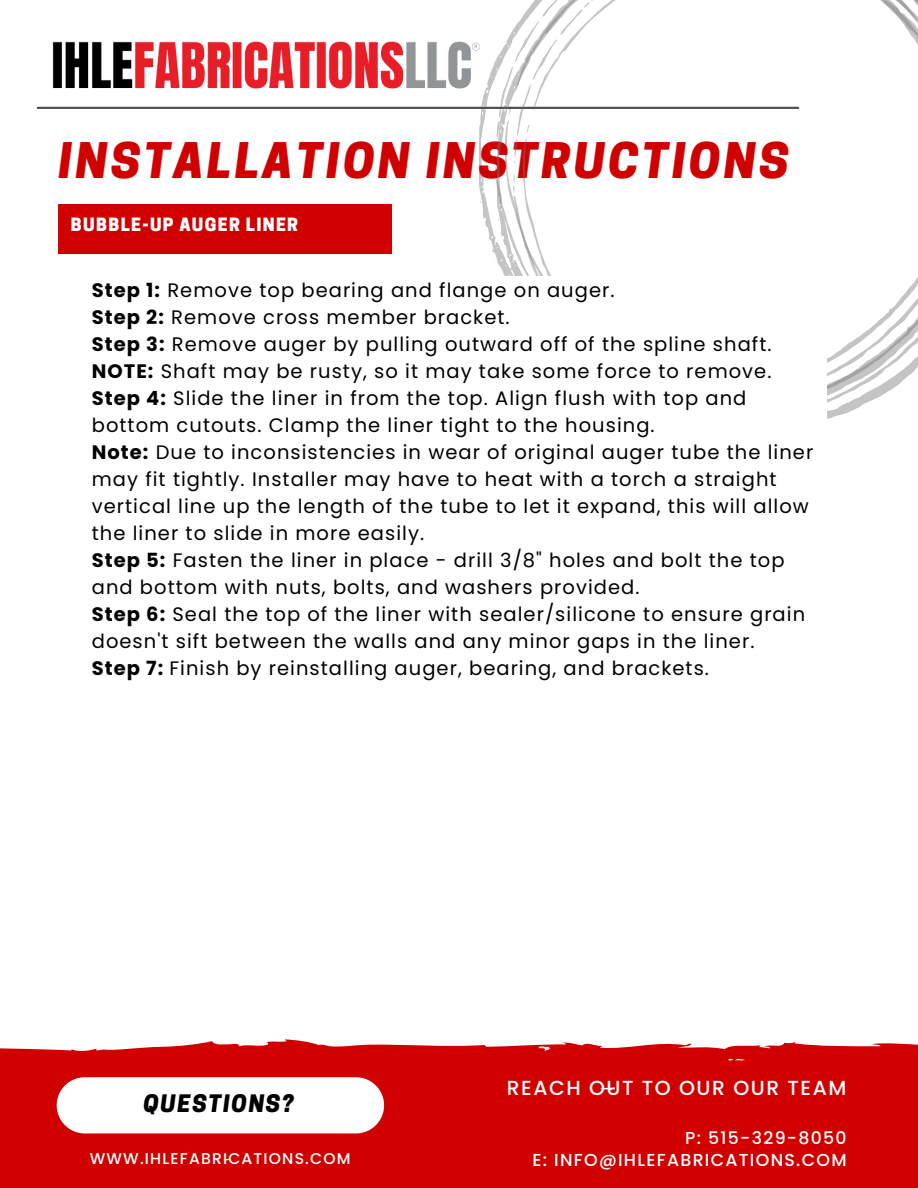
<style>
.page{position:relative;width:918px;height:1188px;background:#fff}
.page>*{position:absolute;margin:0;border:0;box-sizing:border-box;transform-origin:0 0}
.t1{font:italic 800 46.05px "Cooper Hewitt";letter-spacing:.075em;color:#d00000}
.t2{font:italic 800 22.65px "Cooper Hewitt";letter-spacing:.075em;color:#000}
.t3{font:500 20.4px "Poppins";letter-spacing:.075em;color:#fff}
.t4{font:19.5px/27px "Poppins";letter-spacing:.055em;color:#000}
.t5{font:500 17.4px/22.5px "Poppins";letter-spacing:.075em;color:#fff;text-align:right}
.t6{font:800 17.25px "Cooper Hewitt";letter-spacing:.075em;color:#fff}
.t7{font:500 15.6px "Poppins";letter-spacing:.075em;color:#fff}
.s1{font-weight:700}
</style>
<div class="page">
<svg style="left:479px;top:58px;width:18px;height:202px"></svg>
<div style="left:0;top:1039px;width:918px;height:149px;background:#d00000"></div>
<svg style="left:57px;top:1077px;width:327px;height:56px"></svg>
<img style="left:37px;top:41px;width:458px;height:66px">
<div style="left:59px;top:204px;width:333px;height:49px;background:#d00000"></div>
<hr style="left:38px;top:107px;width:760px;height:2px;background:#525051">
<svg style="left:497px;top:0;width:421px;height:419px"></svg>
<div style="left:92px;top:277px;width:734px;height:361px;background:#fff"></div>
<h1 class="t1" style="left:59px;top:144px;width:732px">INSTALLATION INSTRUCTIONS</h1>
<p class="t6" style="left:71px;top:218px;width:229px">BUBBLE-UP AUGER LINER</p>
<p class="t4" style="left:92px;top:277px;width:723px"><span class="s1">Step 1:</span> Remove top bearing and flange on auger.<br><span class="s1">Step 2:</span> Remove cross member bracket.<br><span class="s1">Step 3:</span> Remove auger by pulling outward off of the spline shaft.<br><span class="s1">NOTE:</span> Shaft may be rusty, so it may take some force to remove.<br><span class="s1">Step 4:</span> Slide the liner in from the top. Align flush with top and bottom cutouts. Clamp the liner tight to the housing.<br><span class="s1">Note:</span> Due to inconsistencies in wear of original auger tube the liner may fit tightly. Installer may have to heat with a torch a straight vertical line up the length of the tube to let it expand, this will allow the liner to slide in more easily.<br><span class="s1">Step 5:</span> Fasten the liner in place - drill 3/8" holes and bolt the top and bottom with nuts, bolts, and washers provided.<br><span class="s1">Step 6:</span> Seal the top of the liner with sealer/silicone to ensure grain doesn't sift between the walls and any minor gaps in the liner.<br><span class="s1">Step 7:</span> Finish by reinstalling auger, bearing, and brackets.</p>
<p class="t2" style="left:144px;top:1095px;width:152px">QUESTIONS?</p>
<p class="t7" style="left:90px;top:1147px;width:262px">WWW.IHLEFABRICATIONS.COM</p>
<p class="t3" style="left:507px;top:1074px;width:341px">REACH OUT TO OUR OUR TEAM</p>
<p class="t5" style="left:533px;top:1126px;width:316px">P: 515-329-8050<br>E: INFO@IHLEFABRICATIONS.COM</p>
</div>
